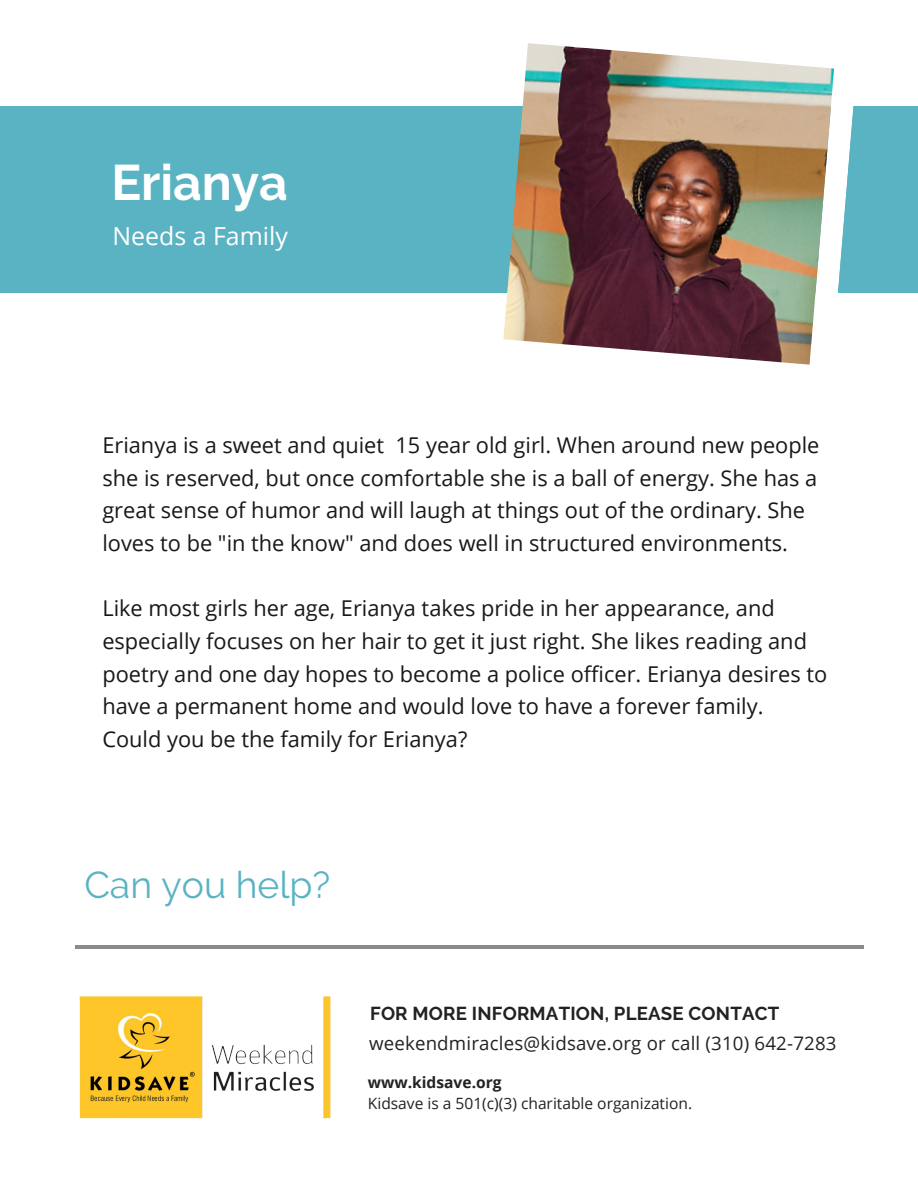
<style>
.page{position:relative;width:918px;height:1188px;background:#fff}
.page>*{position:absolute;margin:0;border:0;box-sizing:border-box;transform-origin:0 0}
.t1{font:700 49.8px "Raleway";color:#fff}
.t2{font:37.35px "Raleway";color:#5ab3c2}
.t3{font:24.9px "Open Sans";color:#fff}
.t4{font:21.75px/32.7px "Open Sans";color:#181818}
.t5{font:18.75px "Open Sans";letter-spacing:.01em;color:#222}
.t6{font:700 18.75px "Raleway";letter-spacing:.01em;color:#222}
.t7{font:15.6px "Open Sans";color:#222}
.t8{font:700 15.6px "Open Sans";color:#222}
</style>
<div class="page">
<hr style="left:76px;top:945px;width:788px;height:3px;background:#181818">
<div style="left:0;top:106px;width:918px;height:186px;background:#5ab3c2"></div>
<img style="left:79px;top:996px;width:252px;height:123px">
<svg style="left:834px;top:106px;width:21px;height:187px;fill:#fff"></svg>
<img style="left:503px;top:43px;width:331px;height:322px">
<h1 class="t1" style="left:111px;top:153px;width:178px">Erianya</h1>
<p class="t3" style="left:112px;top:218px;width:177px">Needs a Family</p>
<p class="t4" style="left:102px;top:428px;width:719px">Erianya is a sweet and quiet 15 year old girl. When around new people she is reserved, but once comfortable she is a ball of energy. She has a great sense of humor and will laugh at things out of the ordinary. She loves to be "in the know" and does well in structured environments.</p>
<p class="t4" style="left:102px;top:592px;width:726px">Like most girls her age, Erianya takes pride in her appearance, and especially focuses on her hair to get it just right. She likes reading and poetry and one day hopes to become a police officer. Erianya desires to have a permanent home and would love to have a forever family.<br>Could you be the family for Erianya?</p>
<h2 class="t2" style="left:84px;top:863px;width:248px">Can you help?</h2>
<p class="t6" style="left:370px;top:1003px;width:411px">FOR MORE INFORMATION, PLEASE CONTACT</p>
<p class="t5" style="left:369px;top:1030px;width:469px">weekendmiracles@kidsave.org or call (310) 642-7283</p>
<p class="t8" style="left:368px;top:1071px;width:135px">www.kidsave.org</p>
<p class="t7" style="left:368px;top:1093px;width:326px">Kidsave is a 501(c)(3) charitable organization.</p>
</div>
